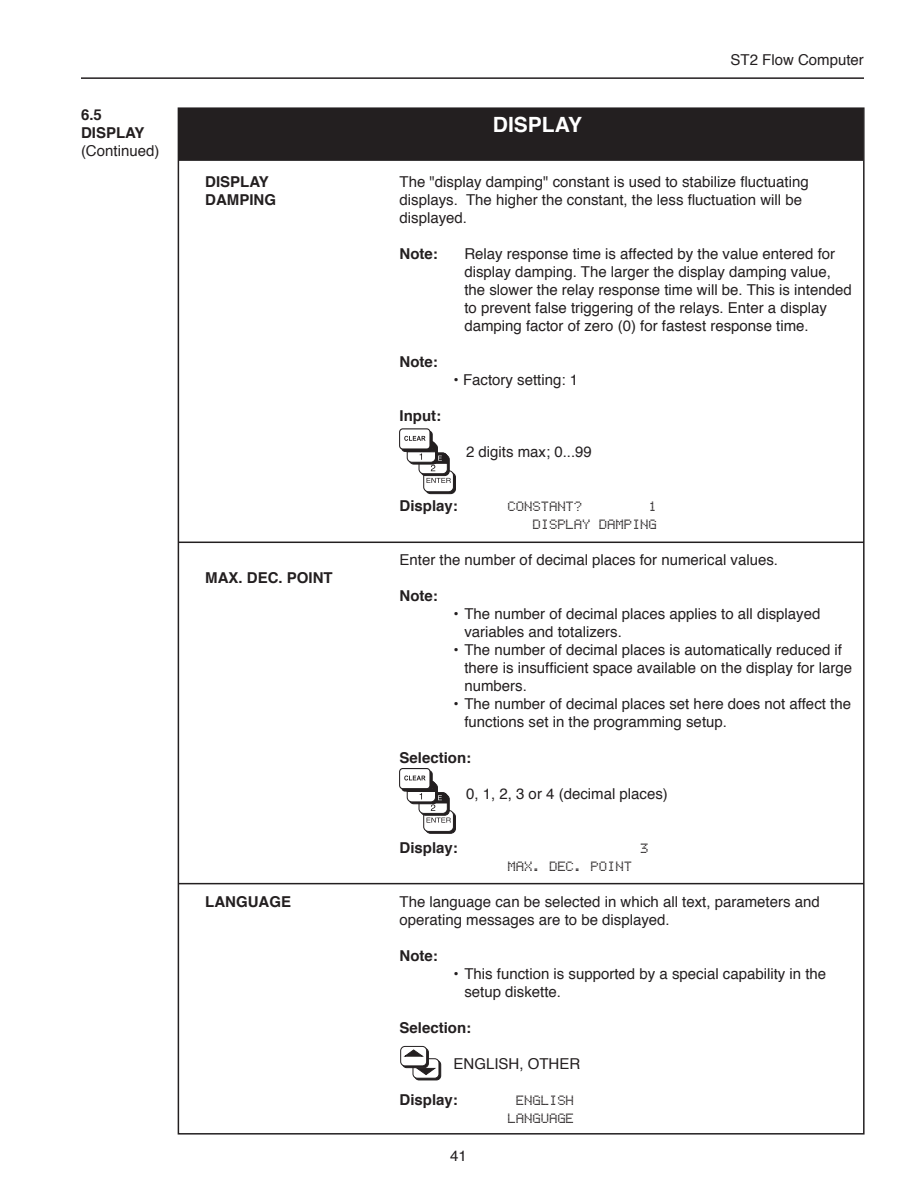
<style>
.page{position:relative;width:918px;height:1188px;background:#fff}
.page>*{position:absolute;margin:0;border:0;box-sizing:border-box;transform-origin:0 0}
.t1{font:700 21px "Helvetica";color:#fff}
.t2{font:15px/18px "Helvetica";color:#231f20}
.t3{font:700 15px "Helvetica";color:#231f20}
.t4{font:15px "Bubbledot ICG Fine Positive";color:#231f20}
</style>
<div class="page">
<div style="left:179px;top:109px;width:683px;height:51px;background:#231f20"></div>
<div style="left:178px;top:108px;width:685px;height:53px;border:2px solid #231f20"></div>
<hr style="left:81px;top:77px;width:783px;height:2px;background:#231f20">
<hr style="left:178px;top:883px;width:686px;height:1px;background:#231f20">
<div style="left:415px;top:1060px;width:26px;height:20px;background:#2c2829;border-radius:4px"></div>
<div style="left:415px;top:1060px;width:26px;height:20px;border:1px solid #231f20;border-radius:4px"></div>
<div style="left:413px;top:1059px;width:26px;height:19px;background:#fff;border-radius:4px"></div>
<div style="left:413px;top:1059px;width:26px;height:19px;border:1px solid #231f20;border-radius:4px"></div>
<svg style="left:416px;top:1068px;width:19px;height:7px"></svg>
<div style="left:402px;top:1048px;width:26px;height:20px;background:#231f20;border-radius:4px"></div>
<div style="left:402px;top:1048px;width:27px;height:20px;border:1px solid #231f20;border-radius:4px"></div>
<div style="left:401px;top:1046px;width:26px;height:20px;background:#fff;border-radius:4px"></div>
<div style="left:401px;top:1046px;width:26px;height:20px;border:1px solid #231f20;border-radius:4px"></div>
<svg style="left:405px;top:1050px;width:18px;height:7px"></svg>
<div style="left:426px;top:473px;width:29px;height:21px;background:#231f20;border-radius:5px"></div>
<div style="left:426px;top:472px;width:30px;height:22px;border:1px solid #231f20;border-radius:5px"></div>
<svg style="left:424px;top:471px;width:29px;height:21px"></svg>
<div style="left:424px;top:471px;width:30px;height:21px;border:1px solid #231f20;border-radius:5px"></div>
<svg style="left:427px;top:478px;width:24px;height:5px"></svg>
<div style="left:421px;top:455px;width:28px;height:21px;background:#231f20;border-radius:5px"></div>
<div style="left:421px;top:455px;width:28px;height:21px;border:1px solid #231f20;border-radius:5px"></div>
<svg style="left:419px;top:453px;width:28px;height:21px"></svg>
<div style="left:419px;top:453px;width:28px;height:21px;border:1px solid #231f20;border-radius:5px"></div>
<div style="left:401px;top:431px;width:32px;height:21px;border:1px solid #231f20;border-radius:3px"></div>
<div style="left:400px;top:429px;width:30px;height:20px;background:#fff;border-radius:3px"></div>
<div style="left:399px;top:428px;width:32px;height:22px;border:1px solid #231f20;border-radius:3px"></div>
<svg style="left:404px;top:436px;width:44px;height:35px"></svg>
<div style="left:426px;top:812px;width:29px;height:21px;background:#231f20;border-radius:5px"></div>
<div style="left:426px;top:812px;width:30px;height:21px;border:1px solid #231f20;border-radius:5px"></div>
<svg style="left:424px;top:810px;width:29px;height:21px"></svg>
<div style="left:424px;top:810px;width:30px;height:22px;border:1px solid #231f20;border-radius:5px"></div>
<svg style="left:427px;top:818px;width:24px;height:5px"></svg>
<div style="left:421px;top:795px;width:28px;height:20px;background:#231f20;border-radius:5px"></div>
<div style="left:421px;top:794px;width:28px;height:21px;border:1px solid #231f20;border-radius:5px"></div>
<div style="left:419px;top:793px;width:28px;height:20px;background:#fff;border-radius:5px"></div>
<div style="left:419px;top:793px;width:28px;height:21px;border:1px solid #231f20;border-radius:5px"></div>
<div style="left:402px;top:771px;width:30px;height:20px;background:#231f20;border-radius:3px"></div>
<div style="left:401px;top:770px;width:32px;height:22px;border:1px solid #231f20;border-radius:3px"></div>
<div style="left:400px;top:769px;width:30px;height:20px;background:#fff;border-radius:3px"></div>
<div style="left:399px;top:768px;width:32px;height:21px;border:1px solid #231f20;border-radius:3px"></div>
<svg style="left:404px;top:776px;width:44px;height:35px"></svg>
<hr style="left:178px;top:542px;width:686px;height:1px;background:#231f20">
<p class="t3" style="left:81px;top:102px;width:22px">6.5</p>
<p class="t3" style="left:81px;top:120px;width:65px">DISPLAY</p>
<p class="t2" style="left:81px;top:142px;width:80px">(Continued)</p>
<p class="t3" style="left:205px;top:169px;width:65px">DISPLAY</p>
<p class="t3" style="left:205px;top:187px;width:72px">DAMPING</p>
<p class="t3" style="left:205px;top:565px;width:129px">MAX. DEC. POINT</p>
<p class="t3" style="left:205px;top:889px;width:87px">LANGUAGE</p>
<p class="t1" style="left:493px;top:107px;width:91px">DISPLAY</p>
<p class="t2" style="left:731px;top:51px;width:135px">ST2 Flow Computer</p>
<p class="t2" style="left:400px;top:173px;width:411px">The "display damping" constant is used to stabilize fluctuating displays. The higher the constant, the less fluctuation will be displayed.</p>
<p class="t3" style="left:400px;top:241px;width:40px">Note:</p>
<p class="t2" style="left:464px;top:245px;width:389px">Relay response time is affected by the value entered for display damping. The larger the display damping value, the slower the relay response time will be. This is intended to prevent false triggering of the relays. Enter a display damping factor of zero (0) for fastest response time.</p>
<p class="t3" style="left:400px;top:349px;width:40px">Note:</p>
<p class="t2" style="left:454px;top:371px;width:126px">• Factory setting: 1</p>
<p class="t3" style="left:400px;top:403px;width:43px">Input:</p>
<p class="t2" style="left:466px;top:443px;width:127px">2 digits max; 0...99</p>
<p class="t3" style="left:400px;top:493px;width:60px">Display:</p>
<p class="t4" style="left:508px;top:498px;width:76px">CONSTANT?</p>
<p class="t4" style="left:649px;top:498px;width:10px">1</p>
<p class="t4" style="left:532px;top:516px;width:126px">DISPLAY DAMPING</p>
<p class="t2" style="left:400px;top:551px;width:380px">Enter the number of decimal places for numerical values.</p>
<p class="t3" style="left:400px;top:583px;width:40px">Note:</p>
<p class="t2" style="left:464px;top:605px;width:358px;text-indent:-11px">• The number of decimal places applies to all displayed variables and totalizers.</p>
<p class="t2" style="left:464px;top:641px;width:389px;text-indent:-11px">• The number of decimal places is automatically reduced if there is insufficient space available on the display for large numbers.</p>
<p class="t2" style="left:464px;top:695px;width:388px;text-indent:-11px">• The number of decimal places set here does not affect the functions set in the programming setup.</p>
<p class="t3" style="left:400px;top:745px;width:73px">Selection:</p>
<p class="t2" style="left:466px;top:785px;width:203px">0, 1, 2, 3 or 4 (decimal places)</p>
<p class="t3" style="left:400px;top:835px;width:60px">Display:</p>
<p class="t4" style="left:640px;top:840px;width:10px">3</p>
<p class="t4" style="left:508px;top:858px;width:126px">MAX. DEC. POINT</p>
<p class="t2" style="left:400px;top:893px;width:422px">The language can be selected in which all text, parameters and operating messages are to be displayed.</p>
<p class="t3" style="left:400px;top:943px;width:40px">Note:</p>
<p class="t2" style="left:464px;top:965px;width:363px;text-indent:-11px">• This function is supported by a special capability in the setup diskette.</p>
<p class="t3" style="left:400px;top:1015px;width:73px">Selection:</p>
<p class="t2" style="left:454px;top:1055px;width:128px">ENGLISH, OTHER</p>
<p class="t3" style="left:400px;top:1087px;width:60px">Display:</p>
<p class="t4" style="left:516px;top:1092px;width:60px">ENGLISH</p>
<p class="t4" style="left:508px;top:1110px;width:68px">LANGUAGE</p>
<p class="t2" style="left:450px;top:1147px;width:18px">41</p>
</div>
